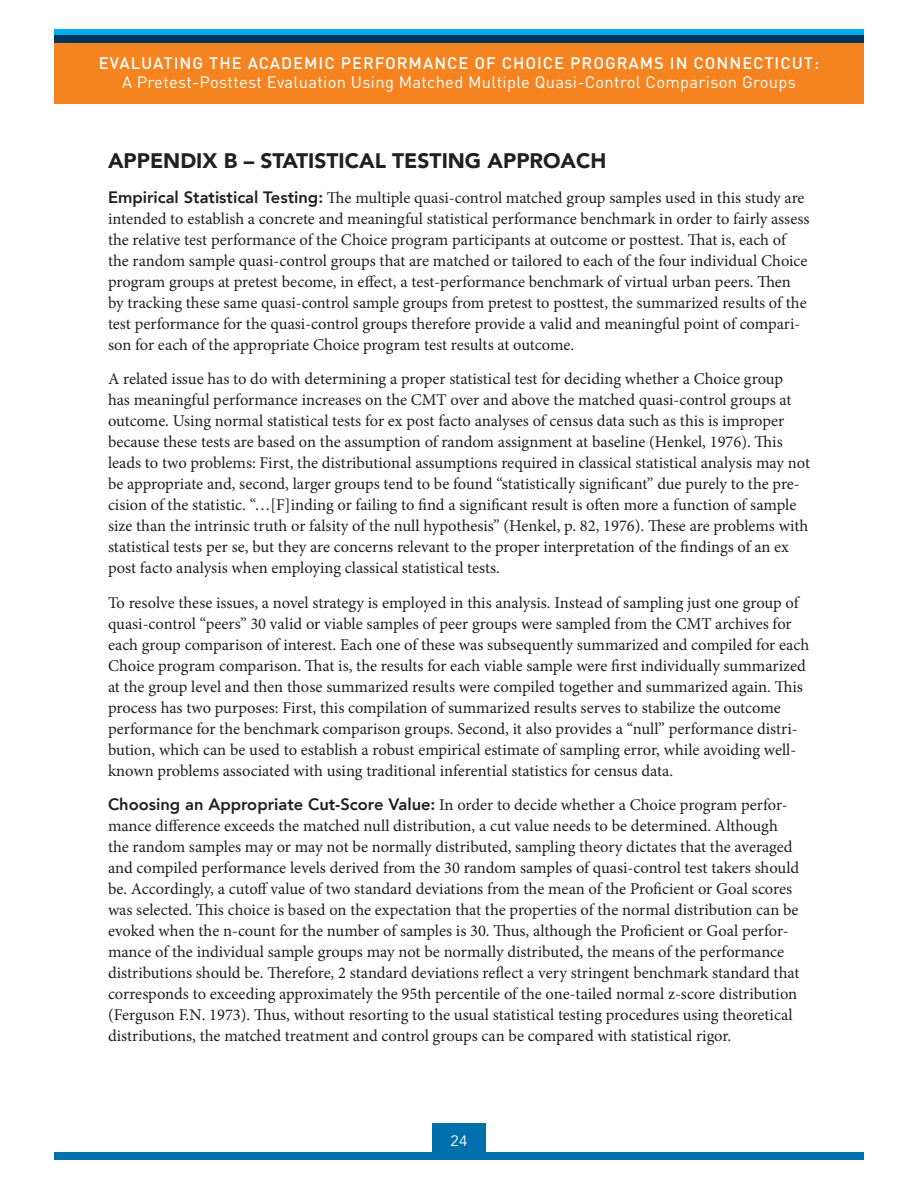
<style>
.page{position:relative;width:918px;height:1188px;background:#fff}
.page>*{position:absolute;margin:0;border:0;box-sizing:border-box;transform-origin:0 0}
.t1{font:900 21px "Avenir";color:#231f20}
.H2_bold_paragraph_st{font:16.5px/21px "Minion Pro";letter-spacing:-.005em;color:#231f20}
.t2{font:16.5px "DIN";letter-spacing:.02em;color:#fff}
.t3{font:500 16.5px "DIN";letter-spacing:.06em;color:#fff}
.t4{font:15px "Avenir";color:#fff}
.s1{font-family:"Avenir";font-weight:800}
</style>
<div class="page">
<svg style="left:54px;top:29px;width:810px;height:7px;background:#009cd9"></svg>
<div style="left:433px;top:1123px;width:53px;height:34px;background:#0070ac"></div>
<div style="left:54px;top:36px;width:810px;height:68px;background:#f58420"></div>
<div style="left:54px;top:36px;width:810px;height:7px;background:#00345a"></div>
<div style="left:54px;top:1153px;width:810px;height:7px;background:#0070ac"></div>
<p class="t3" style="left:99px;top:52px;width:722px">EVALUATING THE ACADEMIC PERFORMANCE OF CHOICE PROGRAMS IN CONNECTICUT:</p>
<p class="t2" style="left:122px;top:72px;width:675px">A Pretest-Posttest Evaluation Using Matched Multiple Quasi-Control Comparison Groups</p>
<h1 class="t1" style="left:108px;top:143px;width:500px">APPENDIX B – STATISTICAL TESTING APPROACH</h1>
<p class="H2_bold_paragraph_st" style="left:108px;top:187px;width:703px"><span class="s1">Empirical Statistical Testing:</span> The multiple quasi-control matched group samples used in this study are intended to establish a concrete and meaningful statistical performance benchmark in order to fairly assess the relative test performance of the Choice program participants at outcome or posttest. That is, each of the random sample quasi-control groups that are matched or tailored to each of the four individual Choice program groups at pretest become, in effect, a test-performance benchmark of virtual urban peers. Then by tracking these same quasi-control sample groups from pretest to posttest, the summarized results of the test performance for the quasi-control groups therefore provide a valid and meaningful point of compari&shy;son for each of the appropriate Choice program test results at outcome.</p>
<p class="H2_bold_paragraph_st" style="left:108px;top:368px;width:704px">A related issue has to do with determining a proper statistical test for deciding whether a Choice group<br>has meaningful performance increases on the CMT over and above the matched quasi-control groups at outcome. Using normal statistical tests for ex post facto analyses of census data such as this is improper because these tests are based on the assumption of random assignment at baseline (Henkel, 1976). This leads to two problems: First, the distributional assumptions required in classical statistical analysis may not be appropriate and, second, larger groups tend to be found “statistically significant” due purely to the pre&shy;cision of the statistic. “…[F]inding or failing to find a significant result is often more a function of sample size than the intrinsic truth or falsity of the null hypothesis” (Henkel, p. 82, 1976). These are problems with statistical tests per se, but they are concerns relevant to the proper interpretation of the findings of an ex post facto analysis when employing classical statistical tests.</p>
<p class="H2_bold_paragraph_st" style="left:108px;top:592px;width:703px">To resolve these issues, a novel strategy is employed in this analysis. Instead of sampling just one group of quasi-control “peers” 30 valid or viable samples of peer groups were sampled from the CMT archives for each group comparison of interest. Each one of these was subsequently summarized and compiled for each Choice program comparison. That is, the results for each viable sample were first individually summarized at the group level and then those summarized results were compiled together and summarized again. This process has two purposes: First, this compilation of summarized results serves to stabilize the outcome performance for the benchmark comparison groups. Second, it also provides a “null” performance distri&shy;bution, which can be used to establish a robust empirical estimate of sampling error, while avoiding well&shy;known problems associated with using traditional inferential statistics for census data.</p>
<p class="H2_bold_paragraph_st" style="left:108px;top:794px;width:693px"><span class="s1">Choosing an Appropriate Cut-Score Value:</span> In order to decide whether a Choice program perfor&shy;mance difference exceeds the matched null distribution, a cut value needs to be determined. Although the random samples may or may not be normally distributed, sampling theory dictates that the averaged and compiled performance levels derived from the 30 random samples of quasi-control test takers should be. Accordingly, a cutoff value of two standard deviations from the mean of the Proficient or Goal scores was selected. This choice is based on the expectation that the properties of the normal distribution can be evoked when the n-count for the number of samples is 30. Thus, although the Proficient or Goal perfor&shy;mance of the individual sample groups may not be normally distributed, the means of the performance distributions should be. Therefore, 2 standard deviations reflect a very stringent benchmark standard that corresponds to exceeding approximately the 95th percentile of the one-tailed normal z-score distribution (Ferguson F.N. 1973). Thus, without resorting to the usual statistical testing procedures using theoretical distributions, the matched treatment and control groups can be compared with statistical rigor.</p>
<p class="t4" style="left:451px;top:1132px;width:18px">24</p>
</div>
